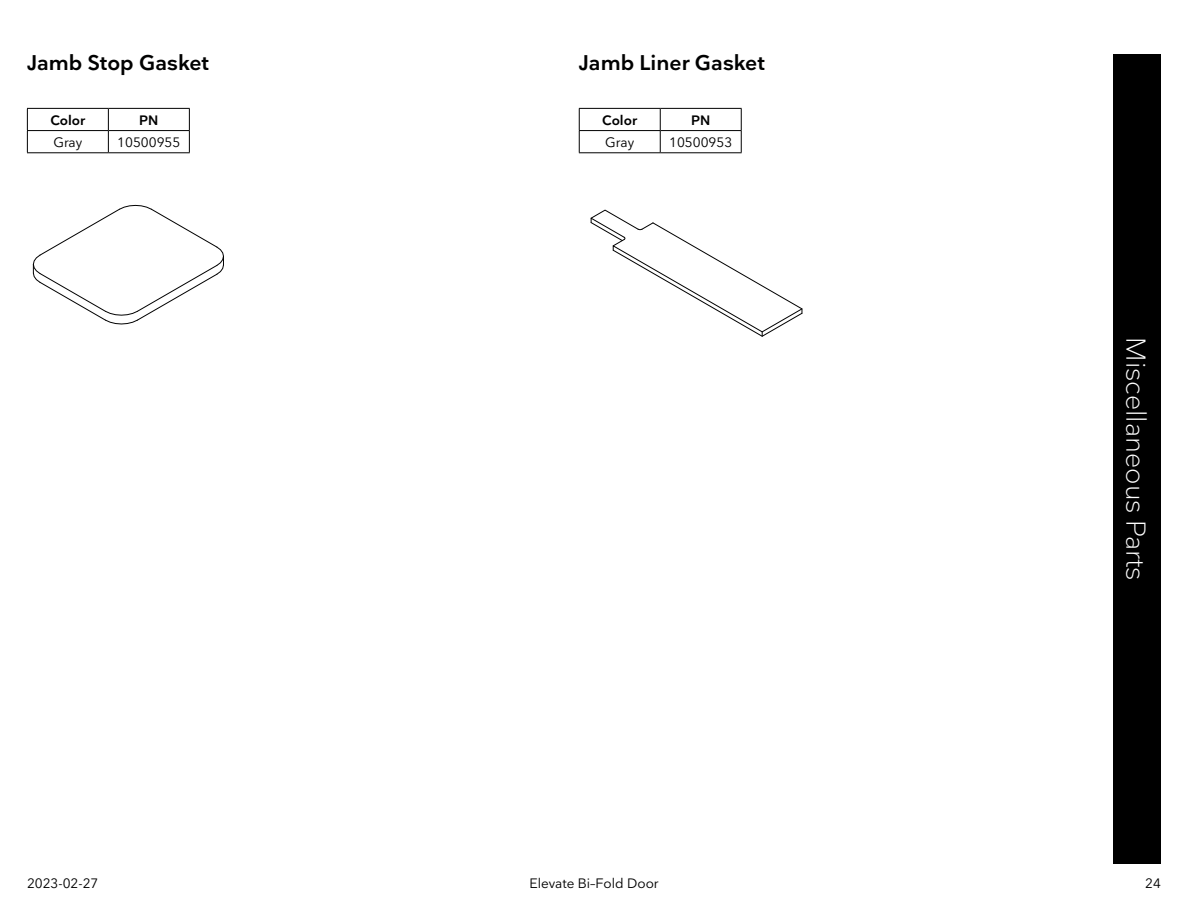
<style>
.page{position:relative;width:1188px;height:918px;background:#fff}
.page>*{position:absolute;margin:0;border:0;box-sizing:border-box;transform-origin:0 0}
.t1{font:300 27px "Nationale";color:#fff}
.t2{font:600 21px "Nationale";color:#000101}
.t3{font:13.5px "Nationale";color:#000101}
.t4{font:13.5px "Nationale";color:#000}
.t5{font:600 13.5px "Nationale";color:#000}
</style>
<div class="page">
<div style="left:1113px;top:54px;width:48px;height:810px;background:#000"></div>
<hr style="left:27px;top:108px;width:81px;height:1px;background:#000">
<hr style="left:108px;top:108px;width:82px;height:1px;background:#000">
<hr style="left:27px;top:130px;width:81px;height:1px;background:#000">
<svg style="left:27px;top:109px;width:1px;height:43px"></svg>
<hr style="left:108px;top:130px;width:82px;height:1px;background:#000">
<svg style="left:108px;top:109px;width:1px;height:43px"></svg>
<svg style="left:189px;top:109px;width:1px;height:43px"></svg>
<hr style="left:27px;top:152px;width:81px;height:1px;background:#000">
<hr style="left:108px;top:152px;width:82px;height:1px;background:#000">
<svg style="left:32px;top:204px;width:192px;height:121px"></svg>
<svg style="left:590px;top:209px;width:213px;height:128px"></svg>
<hr style="left:579px;top:108px;width:81px;height:1px;background:#000">
<hr style="left:660px;top:108px;width:82px;height:1px;background:#000">
<hr style="left:579px;top:130px;width:81px;height:1px;background:#000">
<svg style="left:579px;top:109px;width:1px;height:43px"></svg>
<hr style="left:660px;top:130px;width:82px;height:1px;background:#000">
<svg style="left:660px;top:109px;width:1px;height:43px"></svg>
<svg style="left:741px;top:109px;width:1px;height:43px"></svg>
<hr style="left:579px;top:152px;width:81px;height:1px;background:#000">
<hr style="left:660px;top:152px;width:82px;height:1px;background:#000">
<h2 class="t2" style="left:27px;top:49px;width:183px">Jamb Stop Gasket</h2>
<p class="t5" style="left:50px;top:111px;width:36px">Color</p>
<p class="t5" style="left:139px;top:111px;width:21px">PN</p>
<p class="t4" style="left:53px;top:134px;width:30px">Gray</p>
<p class="t4" style="left:117px;top:134px;width:65px">10500955</p>
<p class="t3" style="left:27px;top:874px;width:73px">2023-02-27</p>
<h2 class="t2" style="left:579px;top:49px;width:187px">Jamb Liner Gasket</h2>
<p class="t5" style="left:602px;top:111px;width:36px">Color</p>
<p class="t5" style="left:691px;top:111px;width:21px">PN</p>
<p class="t4" style="left:605px;top:134px;width:30px">Gray</p>
<p class="t4" style="left:669px;top:134px;width:65px">10500953</p>
<p class="t3" style="left:529px;top:874px;width:131px">Elevate Bi–Fold Door</p>
<h1 class="t1" style="left:1153px;top:337px;width:245px;rotate:90deg">Miscellaneous Parts</h1>
<p class="t3" style="left:1145px;top:874px;width:17px">24</p>
</div>
